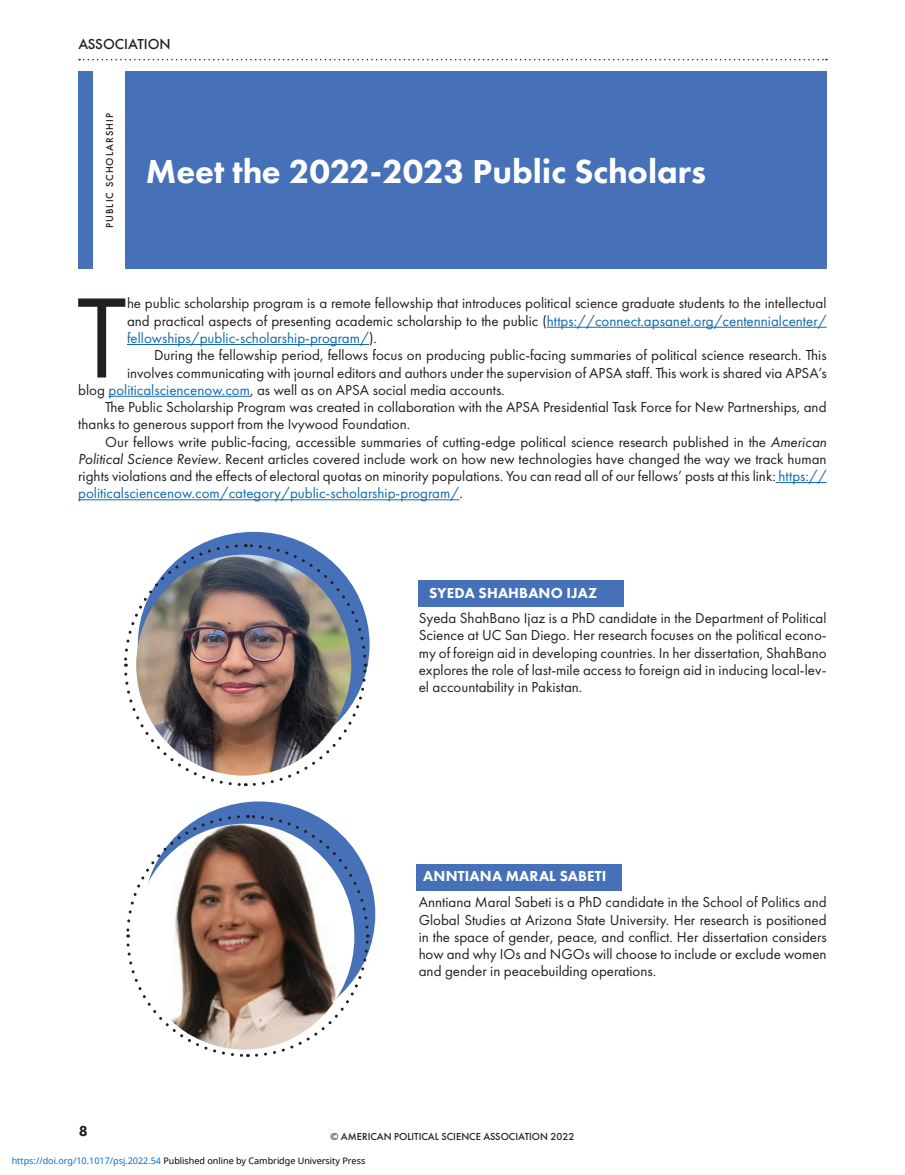
<style>
.page{position:relative;width:905px;height:1175px;background:#fff}
.page>*{position:absolute;margin:0;border:0;box-sizing:border-box;transform-origin:0 0}
.t1{font:118.5px "Futura PT";color:#231f20}
.t2{font:800 34.5px "Futura PT";color:#fff}
.t3{font:15px/17.2px "Futura PT";color:#231f20;text-align:justify}
.t4{font:15px "Futura PT";color:#0f6ab0}
.t5{font:800 15px "Futura PT";letter-spacing:.01em;color:#fff}
.t6{font:500 15px "Futura PT";color:#231f20}
.t7{font:800 15px "Futura PT";color:#231f20}
.t8{font:500 10.5px "Futura PT";color:#231f20}
.t9{font:500 10.5px "Futura PT";letter-spacing:.1em;color:#231f20}
.t10{font:9px "Noto Sans";color:#000}
.s1{color:#0f6ab0}
.s2{font-style:italic}
.s3{color:#231f20}
.s4{color:#0172cf}
</style>
<div class="page">
<svg style="left:79px;top:59px;width:747px;height:1px"></svg>
<div style="left:418px;top:580px;width:205px;height:26px;background:#4671b8"></div>
<div style="left:78px;top:71px;width:748px;height:197px;background:#4671b8"></div>
<div style="left:94px;top:65px;width:31px;height:211px;background:#fff"></div>
<hr style="left:547px;top:327px;width:279px;height:1px;background:#0f6ab0">
<hr style="left:127px;top:344px;width:242px;height:1px;background:#0f6ab0">
<hr style="left:108px;top:396px;width:142px;height:1px;background:#0f6ab0">
<hr style="left:775px;top:482px;width:51px;height:1px;background:#0f6ab0">
<hr style="left:78px;top:499px;width:381px;height:1px;background:#0f6ab0">
<div style="left:143px;top:801px;width:232px;height:225px;background:#4671b8;border-radius:50%"></div>
<svg style="left:126px;top:813px;width:244px;height:244px"></svg>
<div style="left:416px;top:864px;width:205px;height:26px;background:#4671b8"></div>
<img style="left:135px;top:823px;width:219px;height:226px">
<img style="left:124px;top:542px;width:244px;height:245px">
<p class="t6" style="left:78px;top:35px;width:94px">ASSOCIATION</p>
<p class="t9" style="left:103px;top:228px;width:116px;rotate:-90deg">PUBLIC SCHOLARSHIP</p>
<h2 class="t2" style="left:146px;top:150px;width:561px">Meet the 2022-2023 Public Scholars</h2>
<h1 class="t1" style="left:76px;top:268px;width:52px">T</h1>
<p class="t3" style="left:127px;top:295px;width:701px">he public scholarship program is a remote fellowship that introduces political science graduate students to the intellectual and practical aspects of presenting academic scholarship to the public (<span class="s1">https://connect.apsanet.org/centennialcenter/ fellowships/public-scholarship-program/</span>).</p>
<p class="t3" style="left:154px;top:346px;width:674px">During the fellowship period, fellows focus on producing public-facing summaries of political science research. This</p>
<p class="t3" style="left:127px;top:364px;width:701px">involves communicating with journal editors and authors under the supervision of APSA staff. This work is shared via APSA’s</p>
<p class="t3" style="left:78px;top:381px;width:428px">blog <span class="s1">politicalsciencenow.com</span>, as well as on APSA social media accounts.</p>
<p class="t3" style="left:105px;top:398px;width:723px">The Public Scholarship Program was created in collaboration with the APSA Presidential Task Force for New Partnerships, and</p>
<p class="t3" style="left:78px;top:415px;width:333px">thanks to generous support from the Ivywood Foundation.</p>
<p class="t3" style="left:105px;top:433px;width:723px">Our fellows write public-facing, accessible summaries of cutting-edge political science research published in the <span class="s2">American</span></p>
<p class="t3" style="left:78px;top:450px;width:750px"><span class="s2">Political Science Review</span>. Recent articles covered include work on how new technologies have changed the way we track human</p>
<p class="t3" style="left:78px;top:467px;width:750px">rights violations and the effects of electoral quotas on minority populations. You can read all of our fellows’ posts at this link: <span class="s1">https://</span></p>
<p class="t4" style="left:78px;top:484px;width:386px">politicalsciencenow.com/category/public-scholarship-program/<span class="s3">.</span></p>
<p class="t5" style="left:429px;top:584px;width:169px">SYEDA SHAHBANO IJAZ</p>
<p class="t3" style="left:418px;top:609px;width:409px">Syeda ShahBano Ijaz is a PhD candidate in the Department of Political Science at UC San Diego. Her research focuses on the political econo&shy;my of foreign aid in developing countries. In her dissertation, ShahBano explores the role of last-mile access to foreign aid in inducing local-lev&shy;el accountability in Pakistan.</p>
<p class="t5" style="left:423px;top:866px;width:185px">ANNTIANA MARAL SABETI</p>
<p class="t7" style="left:79px;top:1121px;width:10px">8</p>
<p class="t3" style="left:418px;top:893px;width:409px">Anntiana Maral Sabeti is a PhD candidate in the School of Politics and Global Studies at Arizona State University. Her research is positioned in the space of gender, peace, and conflict. Her dissertation considers how and why IOs and NGOs will choose to include or exclude women and gender in peacebuilding operations.</p>
<p class="t8" style="left:330px;top:1130px;width:245px">© AMERICAN POLITICAL SCIENCE ASSOCIATION 2022</p>
<p class="t10" style="left:12px;top:1154px;width:355px"><span class="s4">https://doi.org/10.1017/psj.2022.54</span> Published online by Cambridge University Press</p>
</div>
